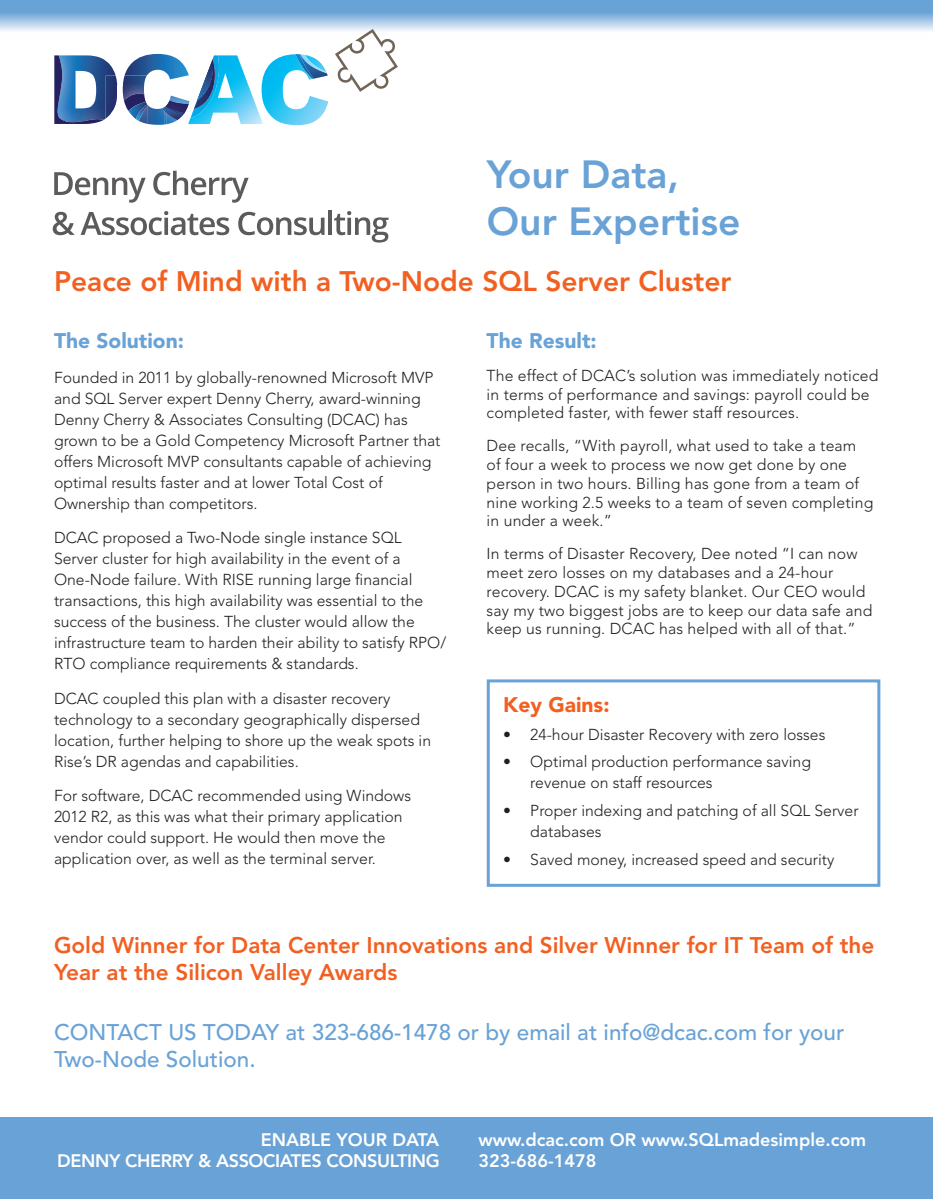
<style>
.page{position:relative;width:933px;height:1199px;background:#fff}
.page>*{position:absolute;margin:0;border:0;box-sizing:border-box;transform-origin:0 0}
.t1{font:800 39px/46.5px "Avenir LT Std";color:#69a2d6}
.t2{font:800 28.05px "Avenir LT Std";color:#f26021}
.t3{font:800 22.5px/27px "Avenir LT Std";color:#f26021}
.t4{font:500 22.5px/27px "Avenir LT Std";color:#69a2d6}
.t5{font:900 21px "Avenir LT Std";color:#69a2d6}
.t6{font:900 21px "Avenir LT Std";color:#f26021}
.t7{font:800 18px "Avenir LT Std";color:#fff}
.t8{font:800 18px "Avenir LT Std";letter-spacing:-.02em;color:#fff}
.t9{font:300 15.75px/21px "Avenir LT Std";color:#231f20}
</style>
<div class="page">
<div style="left:0;top:1117px;width:932px;height:82px;background:#69a2d6"></div>
<svg style="left:0;top:0;width:932px;height:31px;background:#92bbe0"></svg>
<svg style="left:335px;top:29px;width:63px;height:63px"></svg>
<img style="left:104px;top:59px;width:11px;height:61px">
<svg style="left:54px;top:55px;width:50px;height:69px"></svg>
<img style="left:106px;top:76px;width:11px;height:43px">
<svg style="left:122px;top:54px;width:206px;height:72px"></svg>
<svg style="left:54px;top:172px;width:91px;height:31px"></svg>
<svg style="left:153px;top:171px;width:95px;height:32px"></svg>
<svg style="left:53px;top:212px;width:22px;height:23px"></svg>
<svg style="left:81px;top:211px;width:148px;height:24px"></svg>
<svg style="left:238px;top:212px;width:86px;height:23px"></svg>
<hr style="left:328px;top:211px;width:4px;height:24px;background:#5d5a5a">
<svg style="left:334px;top:211px;width:54px;height:32px"></svg>
<div style="left:486px;top:679px;width:393px;height:208px;border:3px solid #69a2d6"></div>
<h1 class="t1" style="left:486px;top:151px;width:255px">Your Data,<br>Our Expertise</h1>
<h2 class="t2" style="left:54px;top:265px;width:678px">Peace of Mind with a Two-Node SQL Server Cluster</h2>
<h3 class="t5" style="left:54px;top:328px;width:131px">The Solution:</h3>
<p class="t9" style="left:54px;top:367px;width:388px">Founded in 2011 by globally-renowned Microsoft MVP and SQL Server expert Denny Cherry, award-winning Denny Cherry &amp; Associates Consulting (DCAC) has grown to be a Gold Competency Microsoft Partner that offers Microsoft MVP consultants capable of achieving optimal results faster and at lower Total Cost of Ownership than competitors.</p>
<p class="t9" style="left:54px;top:527px;width:393px">DCAC proposed a Two-Node single instance SQL Server cluster for high availability in the event of a One-Node failure. With RISE running large financial transactions, this high availability was essential to the success of the business. The cluster would allow the infrastructure team to harden their ability to satisfy RPO/ RTO compliance requirements &amp; standards.</p>
<p class="t9" style="left:54px;top:688px;width:378px">DCAC coupled this plan with a disaster recovery technology to a secondary geographically dispersed location, further helping to shore up the weak spots in Rise’s DR agendas and capabilities.</p>
<p class="t9" style="left:54px;top:785px;width:358px">For software, DCAC recommended using Windows 2012 R2, as this was what their primary application vendor could support. He would then move the application over, as well as the terminal server.</p>
<h3 class="t5" style="left:486px;top:328px;width:112px">The Result:</h3>
<p class="t9" style="left:486px;top:366px;width:393px;line-height:18.9px">The effect of DCAC’s solution was immediately noticed in terms of performance and savings: payroll could be completed faster, with fewer staff resources.</p>
<p class="t9" style="left:486px;top:436px;width:388px;line-height:18.9px">Dee recalls, “With payroll, what used to take a team of four a week to process we now get done by one person in two hours. Billing has gone from a team of nine working 2.5 weeks to a team of seven completing in under a week.”</p>
<p class="t9" style="left:486px;top:544px;width:387px;line-height:18.9px">In terms of Disaster Recovery, Dee noted “I can now meet zero losses on my databases and a 24-hour recovery. DCAC is my safety blanket. Our CEO would say my two biggest jobs are to keep our data safe and keep us running. DCAC has helped with all of that.”</p>
<h3 class="t6" style="left:503px;top:692px;width:108px">Key Gains:</h3>
<p class="t9" style="left:503px;top:724px;width:323px">• 24-hour Disaster Recovery with zero losses</p>
<p class="t9" style="left:530px;top:751px;width:282px;text-indent:-27px">• Optimal production performance saving revenue on staff resources</p>
<p class="t9" style="left:530px;top:800px;width:329px;text-indent:-27px">• Proper indexing and patching of all SQL Server databases</p>
<p class="t9" style="left:503px;top:849px;width:332px">• Saved money, increased speed and security</p>
<h3 class="t3" style="left:54px;top:931px;width:821px">Gold Winner for Data Center Innovations and Silver Winner for IT Team of the<br>Year at the Silicon Valley Awards</h3>
<h3 class="t4" style="left:54px;top:1020px;width:791px">CONTACT US TODAY at 323-686-1478 or by email at info@dcac.com for your<br>Two-Node Solution.</h3>
<p class="t7" style="left:261px;top:1129px;width:180px">ENABLE YOUR DATA</p>
<p class="t7" style="left:478px;top:1129px;width:389px">www.dcac.com OR www.SQLmadesimple.com</p>
<p class="t8" style="left:57px;top:1150px;width:384px">DENNY CHERRY &amp; ASSOCIATES CONSULTING</p>
<p class="t7" style="left:478px;top:1150px;width:119px">323-686-1478</p>
</div>
